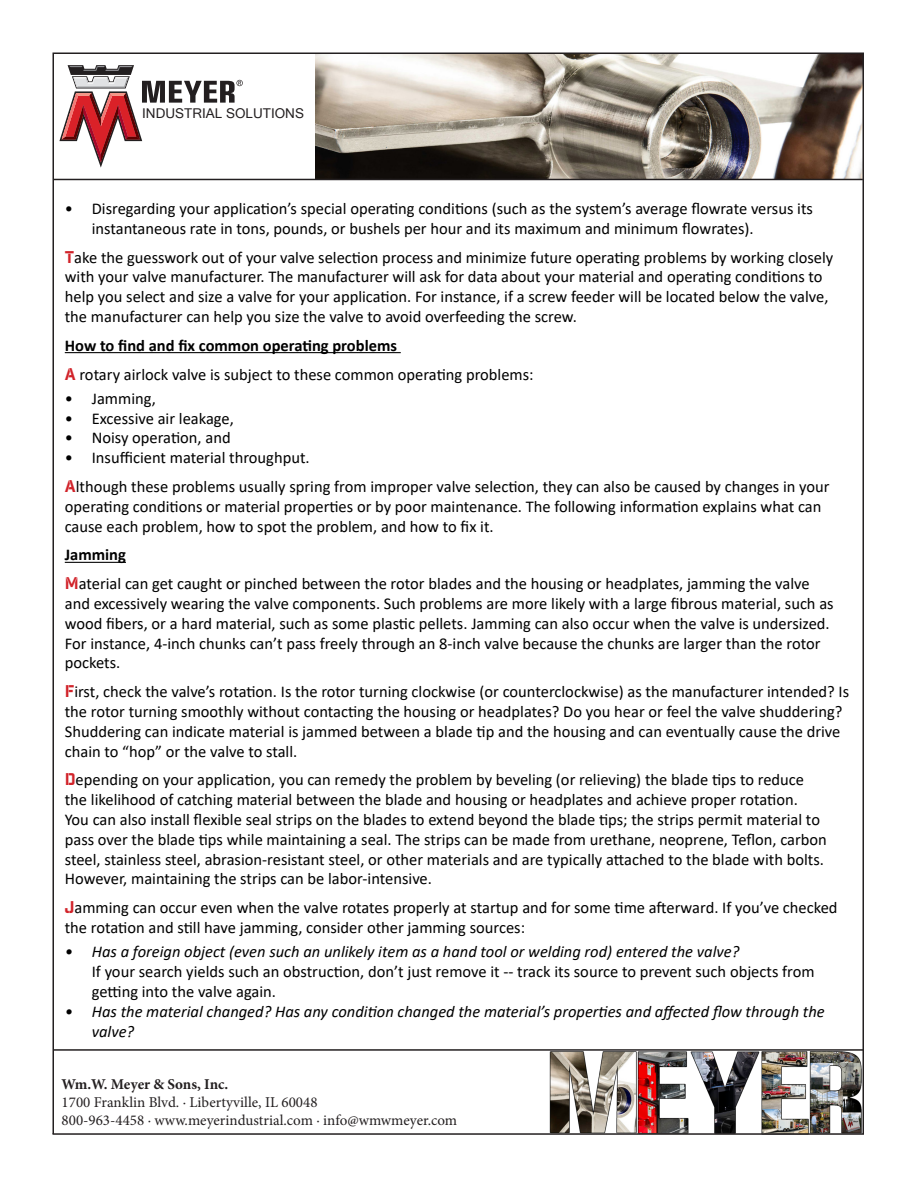
<style>
.page{position:relative;width:918px;height:1188px;background:#fff}
.page>*{position:absolute;margin:0;border:0;box-sizing:border-box;transform-origin:0 0}
.t1{font:16.5px/19.8px "Calibri";color:#000}
.t2{font:italic 16.5px/19.8px "Calibri";color:#000}
.t3{font:700 16.5px "Calibri";color:#000}
.t4{font:15px/18px "Minion Pro";color:#231f20}
.t5{font:700 15px "Minion Pro";letter-spacing:-.005em;color:#231f20}
.t6{font:13.5px "Microsoft Sans Serif";color:#231f20}
.s1{font-family:"Industry Inc Stencil";color:#d1232a}
</style>
<div class="page">
<img style="left:549px;top:1051px;width:313px;height:82px">
<hr style="left:54px;top:1049px;width:810px;height:2px;background:#231f20">
<img style="left:316px;top:54px;width:546px;height:125px">
<svg style="left:59px;top:65px;width:184px;height:103px"></svg>
<hr style="left:52px;top:54px;width:2px;height:1080px;background:#231f20">
<hr style="left:52px;top:52px;width:812px;height:2px;background:#231f20">
<hr style="left:53px;top:179px;width:810px;height:1px;background:#231f20">
<hr style="left:52px;top:1133px;width:812px;height:2px;background:#231f20">
<hr style="left:862px;top:54px;width:2px;height:1080px;background:#231f20">
<hr style="left:65px;top:352px;width:336px;height:1px;background:#000">
<hr style="left:65px;top:562px;width:61px;height:1px;background:#000">
<p class="t6" style="left:142px;top:105px;width:163px">INDUSTRIAL SOLUTIONS</p>
<p class="t1" style="left:92px;top:198px;width:723px;text-indent:-27px">• Disregarding your application’s special operating conditions (such as the system’s average flowrate versus its instantaneous rate in tons, pounds, or bushels per hour and its maximum and minimum flowrates).</p>
<p class="t1" style="left:65px;top:247px;width:770px"><span class="s1">T</span>ake the guesswork out of your valve selection process and minimize future operating problems by working closely with your valve manufacturer. The manufacturer will ask for data about your material and operating conditions to help you select and size a valve for your application. For instance, if a screw feeder will be located below the valve, the manufacturer can help you size the valve to avoid overfeeding the screw.</p>
<p class="t3" style="left:65px;top:334px;width:334px">How to find and fix common operating problems</p>
<p class="t1" style="left:65px;top:364px;width:470px"><span class="s1">A</span> rotary airlock valve is subject to these common operating problems:</p>
<p class="t1" style="left:65px;top:388px;width:93px">• Jamming,</p>
<p class="t1" style="left:65px;top:408px;width:171px">• Excessive air leakage,</p>
<p class="t1" style="left:65px;top:428px;width:167px">• Noisy operation, and</p>
<p class="t1" style="left:65px;top:447px;width:246px">• Insufficient material throughput.</p>
<p class="t1" style="left:65px;top:476px;width:766px"><span class="s1">A</span>lthough these problems usually spring from improper valve selection, they can also be caused by changes in your operating conditions or material properties or by poor maintenance. The following information explains what can cause each problem, how to spot the problem, and how to fix it.</p>
<p class="t3" style="left:65px;top:543px;width:63px">Jamming</p>
<p class="t1" style="left:65px;top:573px;width:770px"><span class="s1">M</span>aterial can get caught or pinched between the rotor blades and the housing or headplates, jamming the valve and excessively wearing the valve components. Such problems are more likely with a large fibrous material, such as wood fibers, or a hard material, such as some plastic pellets. Jamming can also occur when the valve is undersized.<br>For instance, 4-inch chunks can’t pass freely through an 8-inch valve because the chunks are larger than the rotor pockets.</p>
<p class="t1" style="left:65px;top:681px;width:786px"><span class="s1">F</span>irst, check the valve’s rotation. Is the rotor turning clockwise (or counterclockwise) as the manufacturer intended? Is the rotor turning smoothly without contacting the housing or headplates? Do you hear or feel the valve shuddering?<br>Shuddering can indicate material is jammed between a blade tip and the housing and can eventually cause the drive chain to “hop” or the valve to stall.</p>
<p class="t1" style="left:65px;top:770px;width:764px"><span class="s1">D</span>epending on your application, you can remedy the problem by beveling (or relieving) the blade tips to reduce the likelihood of catching material between the blade and housing or headplates and achieve proper rotation.<br>You can also install flexible seal strips on the blades to extend beyond the blade tips; the strips permit material to pass over the blade tips while maintaining a seal. The strips can be made from urethane, neoprene, Teflon, carbon steel, stainless steel, abrasion-resistant steel, or other materials and are typically attached to the blade with bolts.<br>However, maintaining the strips can be labor-intensive.</p>
<p class="t1" style="left:65px;top:897px;width:774px"><span class="s1">J</span>amming can occur even when the valve rotates properly at startup and for some time afterward. If you’ve checked the rotation and still have jamming, consider other jamming sources:</p>
<p class="t2" style="left:65px;top:941px;width:676px">• Has a foreign object (even such an unlikely item as a hand tool or welding rod) entered the valve?</p>
<p class="t1" style="left:92px;top:961px;width:724px">If your search yields such an obstruction, don’t just remove it -- track its source to prevent such objects from getting into the valve again.</p>
<p class="t2" style="left:92px;top:1001px;width:735px;text-indent:-27px">• Has the material changed? Has any condition changed the material’s properties and affected flow through the valve?</p>
<p class="t5" style="left:62px;top:1074px;width:168px">Wm.W. Meyer &amp; Sons, Inc.</p>
<p class="t4" style="left:62px;top:1093px;width:397px">1700 Franklin Blvd. ∙ Libertyville, IL 60048<br>800-963-4458 ∙ www.meyerindustrial.com ∙ info@wmwmeyer.com</p>
</div>
